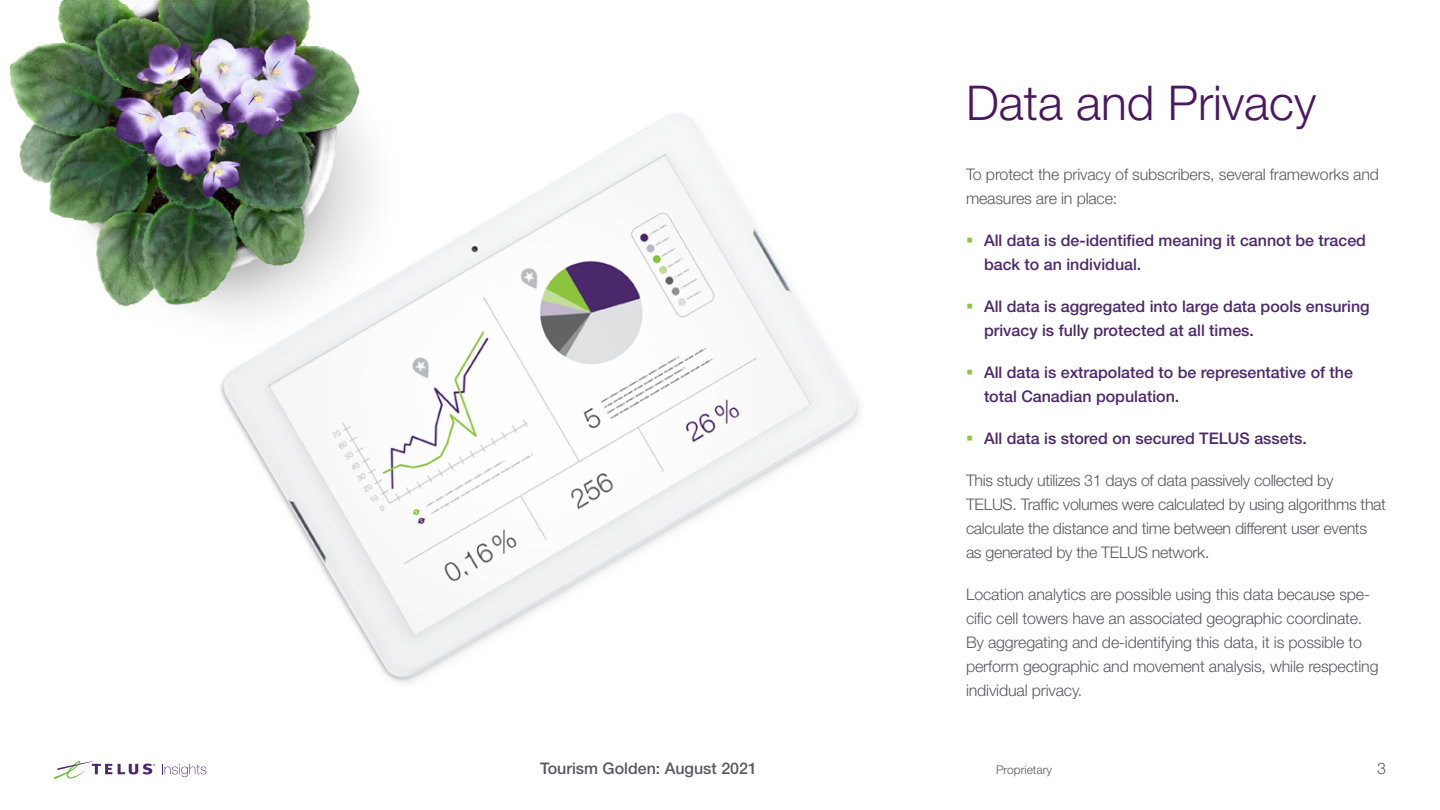
<style>
.page{position:relative;width:1440px;height:810px;background:#fff}
.page>*{position:absolute;margin:0;border:0;box-sizing:border-box;transform-origin:0 0}
.t1{font:300 48px "Helvetica Neue LT Std";color:#4a1761}
.t2{font:300 16px/24px "Helvetica Neue LT Std";letter-spacing:-.01em;color:#59595c}
.t3{font:500 16px/24px "Helvetica Neue LT Std";color:#4b286c}
.t4{font:500 16px "Helvetica Neue LT Std";color:#59595c}
.t5{font:300 12px "Helvetica Neue LT Std";color:#59595c}
</style>
<div class="page">
<svg style="left:54px;top:761px;width:58px;height:18px"></svg>
<svg style="left:118px;top:764px;width:33px;height:10px"></svg>
<img style="left:9px;top:0;width:302px;height:307px">
<img style="left:151px;top:19px;width:708px;height:759px">
<h1 class="t1" style="left:966px;top:74px;width:352px">Data and Privacy</h1>
<p class="t2" style="left:966px;top:162px;width:415px">To protect the privacy of subscribers, several frameworks and measures are in place:</p>
<p class="t3" style="left:984px;top:228px;width:384px">All data is de-identified meaning it cannot be traced back to an individual.</p>
<p class="t3" style="left:984px;top:294px;width:387px">All data is aggregated into large data pools ensuring privacy is fully protected at all times.</p>
<p class="t3" style="left:984px;top:360px;width:371px">All data is extrapolated to be representative of the total Canadian population.</p>
<p class="t3" style="left:984px;top:426px;width:324px">All data is stored on secured TELUS assets.</p>
<p class="t2" style="left:966px;top:468px;width:422px">This study utilizes 31 days of data passively collected by TELUS. Traffic volumes were calculated by using algorithms that calculate the distance and time between different user events as generated by the TELUS network.</p>
<p class="t2" style="left:966px;top:582px;width:414px">Location analytics are possible using this data because spe&shy;cific cell towers have an associated geographic coordinate.<br>By aggregating and de-identifying this data, it is possible to perform geographic and movement analysis, while respecting individual privacy.</p>
<p class="t4" style="left:540px;top:759px;width:218px">Tourism Golden: August 2021</p>
<p class="t5" style="left:996px;top:762px;width:58px">Proprietary</p>
<p class="t2" style="left:1377px;top:756px;width:10px">3</p>
</div>
